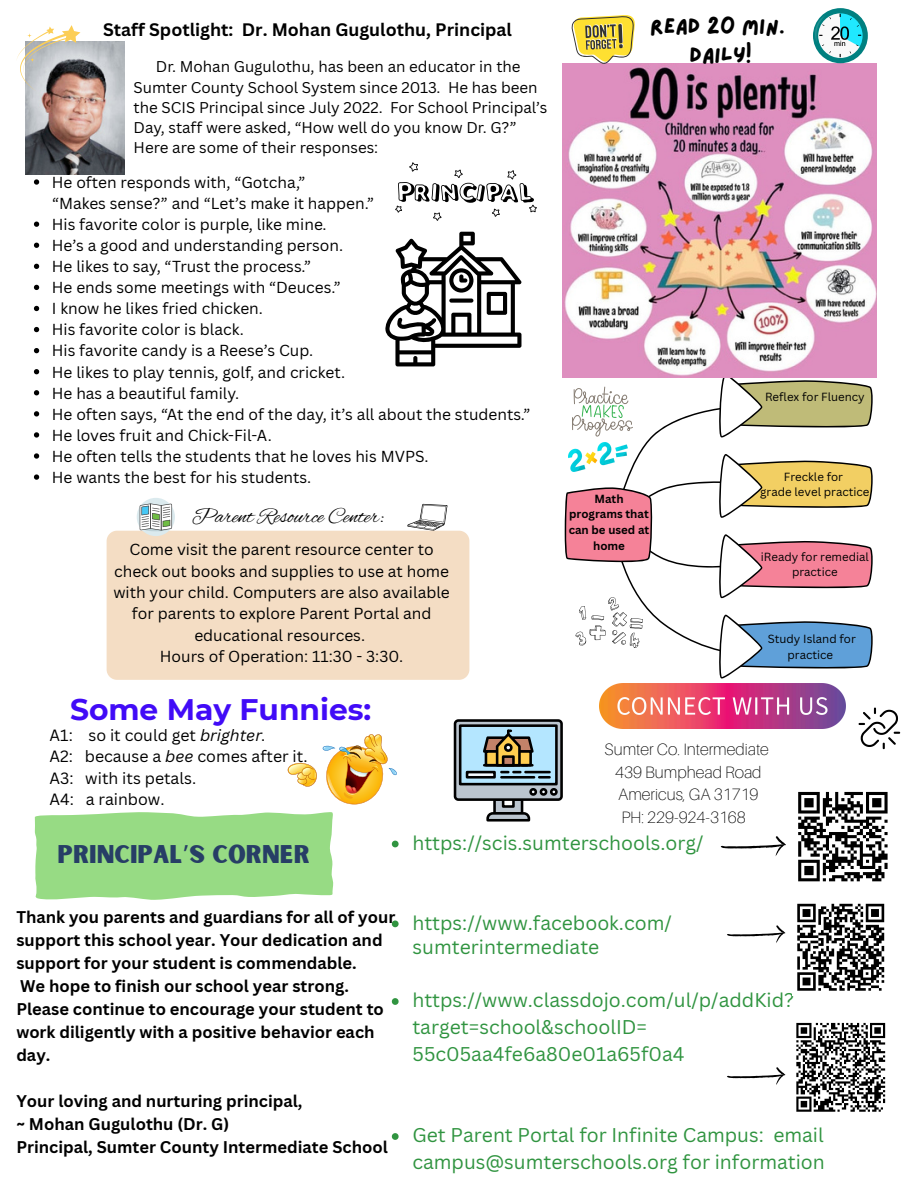
<style>
.page{position:relative;width:918px;height:1188px;background:#fff}
.page>*{position:absolute;margin:0;border:0;box-sizing:border-box;transform-origin:0 0}
.t1{font:700 29.7px "Montserrat";color:#410bf7}
.t2{font:24.45px "Sunborn Sans One";color:#273e66}
.t3{font:21.9px "Alex Brush";color:#000}
.t4{font:21.45px/29.2px "Lazydog";color:#000;text-align:center}
.t5{font:19.35px/27px "Canva Sans";color:#309440}
.t6{font:700 17.55px "Canva Sans";color:#000}
.t7{font:700 16.5px/23px "Canva Sans";color:#000}
.t8{font:100 16.5px "Aileron";color:#000}
.t9{font:15.9px "Canva Sans";color:#000}
.t10{font:15.6px/21.3px "Canva Sans";color:#000;text-align:center}
.t11{font:15.15px/20.2px "Canva Sans";color:#000}
.t12{font:11.55px/15.6px "Canva Sans";color:#000;text-align:center}
.t13{font:700 11.55px/15.6px "Canva Sans";color:#000;text-align:center}
.s1{font-style:italic}
.s2{font-family:"Noto Sans Gurmukhi"}
</style>
<div class="page">
<svg style="left:392px;top:841px;width:7px;height:6px"></svg>
<svg style="left:392px;top:921px;width:7px;height:6px"></svg>
<svg style="left:392px;top:998px;width:7px;height:7px"></svg>
<svg style="left:392px;top:1133px;width:7px;height:7px"></svg>
<svg style="left:798px;top:791px;width:90px;height:91px"></svg>
<svg style="left:797px;top:903px;width:88px;height:88px"></svg>
<svg style="left:796px;top:1022px;width:90px;height:90px"></svg>
<svg style="left:721px;top:837px;width:65px;height:19px"></svg>
<svg style="left:727px;top:925px;width:59px;height:18px"></svg>
<svg style="left:727px;top:1067px;width:59px;height:18px"></svg>
<svg style="left:454px;top:719px;width:109px;height:103px;background:#8f9b9f"></svg>
<svg style="left:859px;top:708px;width:41px;height:41px"></svg>
<img style="left:288px;top:734px;width:109px;height:70px">
<img style="left:600px;top:684px;width:246px;height:45px">
<svg style="left:34px;top:812px;width:300px;height:88px;background:#9fdd8d"></svg>
<svg style="left:562px;top:377px;width:311px;height:302px"></svg>
<img style="left:568px;top:443px;width:59px;height:28px">
<img style="left:562px;top:63px;width:314px;height:314px">
<svg style="left:407px;top:504px;width:41px;height:27px"></svg>
<div style="left:107px;top:531px;width:362px;height:149px;background:#f4ddc4"></div>
<div style="left:137px;top:498px;width:38px;height:38px;background:#dbeaee;border-radius:50%"></div>
<svg style="left:144px;top:527px;width:23px;height:4px"></svg>
<svg style="left:140px;top:503px;width:32px;height:27px"></svg>
<svg style="left:813px;top:8px;width:55px;height:55px"></svg>
<img style="left:25px;top:41px;width:99px;height:133px">
<svg style="left:17px;top:25px;width:63px;height:66px"></svg>
<svg style="left:395px;top:162px;width:142px;height:59px"></svg>
<svg style="left:385px;top:232px;width:137px;height:134px"></svg>
<svg style="left:571px;top:15px;width:65px;height:49px"></svg>
<svg style="left:34px;top:179px;width:5px;height:6px"></svg>
<svg style="left:34px;top:222px;width:5px;height:5px"></svg>
<svg style="left:34px;top:243px;width:5px;height:5px"></svg>
<svg style="left:34px;top:264px;width:5px;height:5px"></svg>
<svg style="left:34px;top:285px;width:5px;height:5px"></svg>
<svg style="left:34px;top:306px;width:5px;height:5px"></svg>
<svg style="left:34px;top:327px;width:5px;height:5px"></svg>
<svg style="left:34px;top:348px;width:5px;height:5px"></svg>
<svg style="left:34px;top:369px;width:5px;height:5px"></svg>
<svg style="left:34px;top:390px;width:5px;height:5px"></svg>
<svg style="left:34px;top:411px;width:5px;height:6px"></svg>
<svg style="left:34px;top:432px;width:5px;height:6px"></svg>
<svg style="left:34px;top:453px;width:5px;height:6px"></svg>
<svg style="left:34px;top:474px;width:5px;height:6px"></svg>
<p class="t6" style="left:103px;top:17px;width:410px">Staff Spotlight: Dr. Mohan Gugulothu, Principal</p>
<p class="t11" style="left:134px;top:56px;width:415px;text-indent:22px">Dr. Mohan Gugulothu, has been an educator in the Sumter County School System since 2013. He has been the SCIS Principal since July 2022. For School Principal’s Day, staff were asked, “How well do you know Dr. G?”</p>
<p class="t11" style="left:134px;top:137px;width:246px">Here are some of their responses:</p>
<p class="t10" style="left:52px;top:171px;width:255px">He often responds with, “Gotcha,”</p>
<p class="t10" style="left:52px;top:192px;width:324px">“Makes sense?” and “Let’s make it happen.”</p>
<p class="t10" style="left:52px;top:213px;width:276px">His favorite color is purple, like mine.</p>
<h3 class="t10" style="left:52px;top:234px;width:293px">He’s a good and understanding person.</h3>
<p class="t10" style="left:52px;top:255px;width:261px">He likes to say, “Trust the process.”</p>
<p class="t10" style="left:52px;top:277px;width:290px">He ends some meetings with “Deuces.”</p>
<p class="t10" style="left:52px;top:298px;width:213px">I know he likes fried chicken.</p>
<p class="t10" style="left:52px;top:319px;width:194px">His favorite color is black.</p>
<h1 class="t10" style="left:52px;top:340px;width:263px">His favorite candy is a Reese’s Cup.</h1>
<p class="t10" style="left:52px;top:361px;width:295px">He likes to play tennis, golf, and cricket.</p>
<p class="t10" style="left:52px;top:382px;width:189px">He has a beautiful family.</p>
<p class="t10" style="left:52px;top:403px;width:480px">He often says, “At the end of the day, it’s all about the students.”</p>
<p class="t10" style="left:52px;top:424px;width:221px">He loves fruit and Chick-Fil-A.</p>
<p class="t10" style="left:52px;top:445px;width:378px">He often tells the students that he loves his MVPS.</p>
<p class="t10" style="left:52px;top:466px;width:261px">He wants the best for his students.</p>
<p class="t3" style="left:192px;top:504px;width:194px">Parent Resource Center:</p>
<p class="t10" style="left:113px;top:538px;width:338px">Come visit the parent resource center to check out books and supplies to use at home with your child. Computers are also available for parents to explore Parent Portal and educational resources.</p>
<p class="t10" style="left:160px;top:645px;width:245px">Hours of Operation: 11:30 - 3:30.</p>
<h6 class="t1" style="left:70px;top:691px;width:303px">Some May Funnies:</h6>
<p class="t9" style="left:50px;top:724px;width:218px">A1: so it could get <span class="s1">brighter.</span></p>
<p class="t9" style="left:50px;top:745px;width:259px">A2: because a <span class="s1">bee</span> comes after it.</p>
<p class="t9" style="left:50px;top:767px;width:148px">A3: with its petals.</p>
<p class="t9" style="left:50px;top:788px;width:117px">A4: a rainbow.</p>
<p class="t4" style="left:650px;top:12px;width:136px">READ 20 MIN.<br>DAILY!</p>
<p class="t13" style="left:569px;top:491px;width:82px">Math programs that can be used at home</p>
<p class="t12" style="left:765px;top:388px;width:101px">Reflex for Fluency</p>
<p class="t12" style="left:784px;top:468px;width:61px">Freckle for</p>
<p class="t12" style="left:760px;top:484px;width:111px">grade level practice</p>
<p class="t12" style="left:761px;top:548px;width:110px">iReady for remedial practice</p>
<p class="t12" style="left:768px;top:631px;width:89px">Study Island for practice</p>
<p class="t8" style="left:605px;top:739px;width:166px">Sumter Co. Intermediate</p>
<p class="t8" style="left:615px;top:762px;width:148px">439 Bumphead Road</p>
<p class="t8" style="left:618px;top:784px;width:142px">Americus, GA 31719</p>
<p class="t8" style="left:621px;top:807px;width:126px">PH: 229-924-3168</p>
<p class="t2" style="left:58px;top:838px;width:254px">PRINCIPAL<span class="s2">’</span>S CORNER</p>
<p class="t5" style="left:412px;top:829px;width:293px">https://scis.sumterschools.org/</p>
<p class="t7" style="left:16px;top:905px;width:380px">Thank you parents and guardians for all of your support this school year. Your dedication and support for your student is commendable.<br>We hope to finish our school year strong.<br>Please continue to encourage your student to work diligently with a positive behavior each day.</p>
<p class="t7" style="left:16px;top:1089px;width:373px">Your loving and nurturing principal,<br>~ Mohan Gugulothu (Dr. G)<br>Principal, Sumter County Intermediate School</p>
<p class="t5" style="left:412px;top:908px;width:261px">https://www.facebook.com/</p>
<h3 class="t5" style="left:413px;top:933px;width:188px">sumterintermediate</h3>
<h4 class="t5" style="left:412px;top:986px;width:383px">https://www.classdojo.com/ul/p/addKid? target=school&amp;schoolID=</h4>
<p class="t5" style="left:413px;top:1040px;width:273px">55c05aa4fe6a80e01a65f0a4</p>
<p class="t5" style="left:412px;top:1121px;width:414px">Get Parent Portal for Infinite Campus: email campus@sumterschools.org for information</p>
</div>
